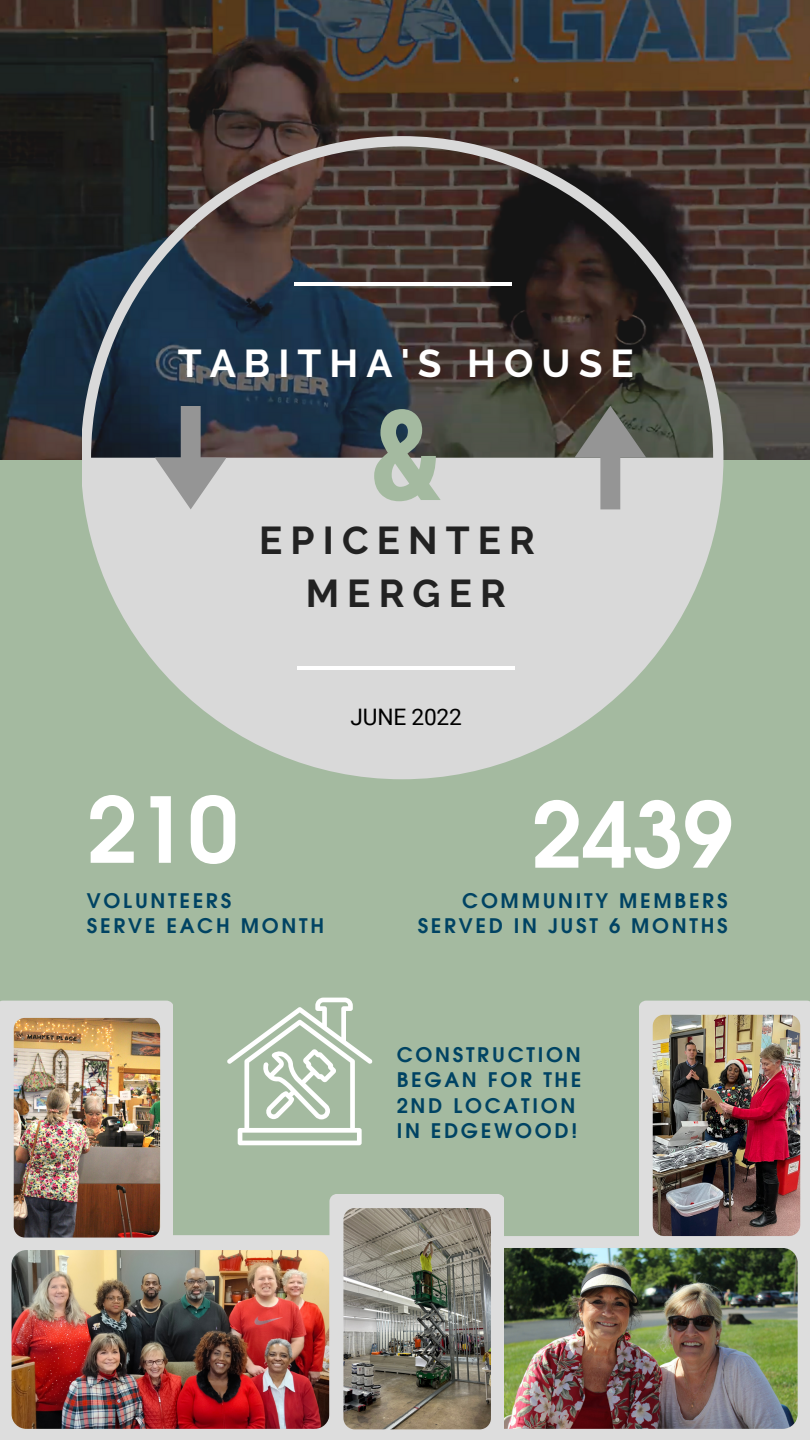
<style>
.page{position:relative;width:810px;height:1440px;background:#a4baa0}
.page>*{position:absolute;margin:0;border:0;box-sizing:border-box;transform-origin:0 0}
.t1{font:700 126.2px "Roboto Condensed";color:#a4baa0}
.t2{font:700 90.2px "Evolventa";color:#fff}
.t3{font:700 38.7px/53.6px "Raleway";letter-spacing:.21em;color:#222;text-align:center}
.t4{font:700 38.7px "Raleway";letter-spacing:.21em;color:#fff}
.t5{font:22.7px "Roboto";letter-spacing:-.01em;color:#000}
.t6{font:700 20.1px/25.5px "Evolventa";letter-spacing:.135em;color:#004363}
</style>
<div class="page">
<img style="left:0;top:0;width:810px;height:459px">
<svg style="left:83px;top:136px;width:640px;height:643px"></svg>
<svg style="left:86px;top:458px;width:632px;height:316px;fill:#d9d9d9"></svg>
<hr style="left:297px;top:666px;width:218px;height:3px;background:#fff">
<hr style="left:294px;top:283px;width:218px;height:3px;background:#fff">
<svg style="left:155px;top:406px;width:71px;height:103px"></svg>
<div style="left:0;top:1001px;width:173px;height:234px;background:#ddd"></div>
<div style="left:461px;top:1236px;width:349px;height:204px;background:#ddd"></div>
<img style="left:476px;top:1248px;width:322px;height:181px;border-radius:15px">
<div style="left:0;top:1235px;width:341px;height:205px;background:#ddd"></div>
<img style="left:14px;top:1018px;width:146px;height:220px;border-radius:11px">
<img style="left:12px;top:1250px;width:317px;height:179px;border-radius:15px">
<div style="left:639px;top:1001px;width:171px;height:245px;background:#ddd"></div>
<img style="left:653px;top:1015px;width:147px;height:221px;border-radius:11px">
<svg style="left:575px;top:406px;width:71px;height:103px"></svg>
<svg style="left:227px;top:998px;width:146px;height:147px"></svg>
<div style="left:329px;top:1194px;width:175px;height:245px;background:#ddd"></div>
<img style="left:343px;top:1208px;width:148px;height:221px;border-radius:11px">
<h3 class="t4" style="left:178px;top:341px;width:458px">TABITHA'S HOUSE</h3>
<h1 class="t1" style="left:370px;top:383px;width:75px">&amp;</h1>
<h3 class="t3" style="left:259px;top:513px;width:277px">EPICENTER<br>MERGER</h3>
<h2 class="t2" style="left:87px;top:791px;width:153px">210</h2>
<p class="t6" style="left:87px;top:889px;width:239px">VOLUNTEERS<br>SERVE EACH MONTH</p>
<p class="t5" style="left:351px;top:704px;width:113px">JUNE 2022</p>
<h2 class="t2" style="left:532px;top:796px;width:203px">2439</h2>
<p class="t6" style="left:418px;top:889px;width:311px;text-align:right">COMMUNITY MEMBERS<br>SERVED IN JUST 6 MONTHS</p>
<p class="t6" style="left:397px;top:1043px;width:186px">CONSTRUCTION<br>BEGAN FOR THE<br>2ND LOCATION<br>IN EDGEWOOD!</p>
</div>
